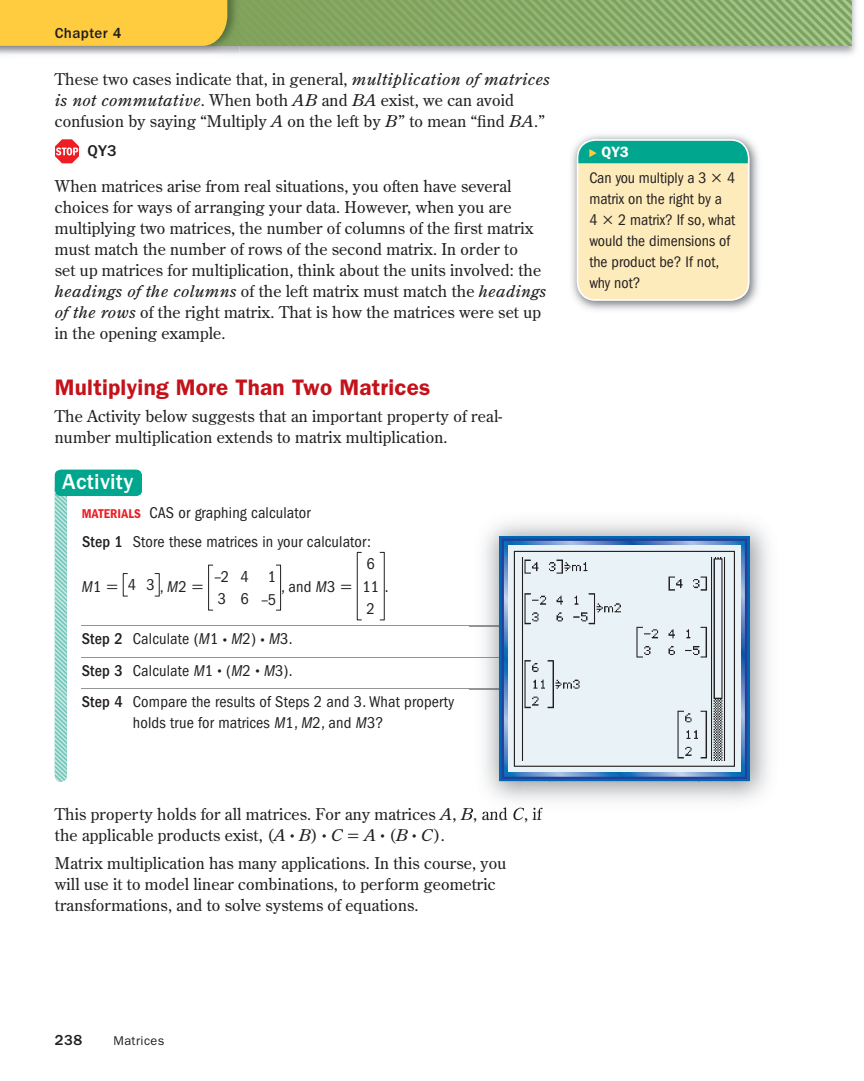
<style>
.page{position:relative;width:864px;height:1081px;background:#fff}
.page>*{position:absolute;margin:0;border:0;box-sizing:border-box;transform-origin:0 0}
.t1{font:600 22.5px "ITC Franklin Gothic Std";letter-spacing:.01em;color:#c4121a}
.t2{font:500 22.5px "ITC Franklin Gothic Std";letter-spacing:.01em;color:#fff}
.t3{font:16.2px/21px "Century Old Style Std";letter-spacing:.01em;color:#231f20}
.t4{font:condensed 16.2px/22.5px "ITC Franklin Gothic Std";letter-spacing:.01em;color:#231f20}
.t5{font:500 16.2px "ITC Franklin Gothic Std";color:#231f20}
.t6{font:condensed 15.75px/21px "ITC Franklin Gothic Std";color:#231f20}
.t7{font:500 15px "ITC Franklin Gothic Std";letter-spacing:.025em;color:#231f20}
.t8{font:600 15px "ITC Franklin Gothic Std";color:#fff}
.t9{font:12.75px "ITC Franklin Gothic Std";letter-spacing:.03em;color:#231f20}
.s1{font-style:italic}
.s2{font-family:"ITC Franklin Gothic Std Dm Cd";font-stretch:normal;font-size:13.2px;color:#ee1d23}
.s3{font-weight:500}
.s4{font-family:"Uni Math";font-stretch:normal}
.s5{font-family:"Uni Math"}
.s6{font-family:"Uni Math";font-stretch:normal;font-size:16.2px}
</style>
<div class="page">
<hr style="left:82px;top:625px;width:468px;height:1px;background:#939598">
<hr style="left:82px;top:657px;width:468px;height:1px;background:#939598">
<hr style="left:82px;top:688px;width:468px;height:1px;background:#939598">
<svg style="left:55px;top:139px;width:24px;height:24px"></svg>
<svg style="left:123px;top:573px;width:5px;height:24px"></svg>
<svg style="left:155px;top:573px;width:5px;height:24px"></svg>
<svg style="left:208px;top:565px;width:5px;height:46px"></svg>
<svg style="left:276px;top:565px;width:5px;height:46px"></svg>
<svg style="left:357px;top:552px;width:5px;height:68px"></svg>
<svg style="left:380px;top:552px;width:5px;height:68px"></svg>
<img style="left:571px;top:134px;width:188px;height:176px">
<svg style="left:577px;top:139px;width:172px;height:162px;background:#dbe1b5"></svg>
<div style="left:577px;top:139px;width:172px;height:162px;border:2px solid #fff;border-radius:18px"></div>
<img style="left:55px;top:483px;width:12px;height:298px;border-radius:6px">
<div style="left:55px;top:470px;width:87px;height:26px;background:#00a78e;border-radius:6px"></div>
<img style="left:484px;top:522px;width:285px;height:35px">
<img style="left:732px;top:557px;width:37px;height:244px">
<svg style="left:469px;top:808px;width:4px;height:8px"></svg>
<img style="left:482px;top:807px;width:25px;height:9px">
<svg style="left:513px;top:808px;width:11px;height:8px"></svg>
<svg style="left:532px;top:808px;width:11px;height:8px"></svg>
<div style="left:499px;top:536px;width:250px;height:245px;background:linear-gradient(to bottom,#095cac,#095bab)"></div>
<svg style="left:505px;top:541px;width:239px;height:235px;background:#6696cc"></svg>
<div style="left:502px;top:538px;width:245px;height:241px;border:2px solid #223f99"></div>
<div style="left:508px;top:545px;width:232px;height:227px;background:#e8f2f7"></div>
<div style="left:514px;top:551px;width:221px;height:216px;border:1px solid #231f20"></div>
<img style="left:223px;top:0;width:633px;height:55px">
<img style="left:240px;top:0;width:611px;height:46px">
<img style="left:227px;top:0;width:13px;height:46px">
<div style="left:0;top:0;width:227px;height:46px;background:#fecc3e"></div>
<p class="t7" style="left:55px;top:28px;width:68px">Chapter 4</p>
<p class="t3" style="left:55px;top:70px;width:496px">These two cases indicate that, in general, <span class="s1">multiplication of matrices is not commutative</span>. When both <span class="s1">AB</span> and <span class="s1">BA</span> exist, we can avoid confusion by saying “Multiply <span class="s1">A</span> on the left by <span class="s1">B</span>” to mean “find <span class="s1">BA</span>.”</p>
<p class="t5" style="left:87px;top:145px;width:31px">QY3</p>
<p class="t3" style="left:55px;top:176px;width:493px">When matrices arise from real situations, you often have several choices for ways of arranging your data. However, when you are multiplying two matrices, the number of columns of the first matrix must match the number of rows of the second matrix. In order to<br>set up matrices for multiplication, think about the units involved: the <span class="s1">headings of the columns</span> of the left matrix must match the <span class="s1">headings of the rows</span> of the right matrix. That is how the matrices were set up in the opening example.</p>
<p class="t1" style="left:55px;top:380px;width:377px">Multiplying More Than Two Matrices</p>
<p class="t3" style="left:55px;top:407px;width:449px">The Activity below suggests that an important property of real&shy;number multiplication extends to matrix multiplication.</p>
<p class="t2" style="left:62px;top:473px;width:73px">Activity</p>
<p class="t4" style="left:82px;top:500px;width:291px;line-height:28.5px"><span class="s2">MATERIALS</span> CAS or graphing calculator<br><span class="s3">Step 1</span> Store these matrices in your calculator:</p>
<p class="t4" style="left:82px;top:576px;width:124px"><span class="s1">M</span>1 <span class="s4">=</span> 4 3, <span class="s1">M</span>2 <span class="s4">=</span></p>
<p class="t4" style="left:215px;top:566px;width:63px"><span class="s4">–</span>24 1<br>36<span class="s4">–</span>5</p>
<p class="t4" style="left:281px;top:576px;width:73px">, and <span class="s1">M</span>3 <span class="s4">=</span></p>
<p class="t4" style="left:362px;top:554px;width:28px">6<br>11 .<br>2</p>
<p class="t4" style="left:82px;top:624px;width:374px;line-height:31.5px"><span class="s3">Step 2</span> Calculate (<span class="s1">M</span>1 <span class="s4">·</span> <span class="s1">M</span>2) <span class="s4">·</span> <span class="s1">M</span>3.<br><span class="s3">Step 3</span> Calculate <span class="s1">M</span>1 <span class="s4">·</span> (<span class="s1">M</span>2 <span class="s4">·</span> <span class="s1">M</span>3).<br><span class="s3">Step 4</span> Compare the results of Steps 2 and 3. What property</p>
<p class="t4" style="left:133px;top:713px;width:252px">holds true for matrices <span class="s1">M</span>1, <span class="s1">M</span>2, and <span class="s1">M</span>3?</p>
<p class="t3" style="left:55px;top:804px;width:488px">This property holds for all matrices. For any matrices <span class="s1">A</span>, <span class="s1">B</span>, and <span class="s1">C</span>, if the applicable products exist, (<span class="s1">A</span> <span class="s5">·</span> <span class="s1">B</span>) <span class="s5">·</span> <span class="s1">C</span> <span class="s5">=</span> <span class="s1">A</span> <span class="s5">·</span> (<span class="s1">B</span> <span class="s5">·</span> <span class="s1">C</span>).</p>
<p class="t3" style="left:55px;top:854px;width:453px">Matrix multiplication has many applications. In this course, you will use it to model linear combinations, to perform geometric transformations, and to solve systems of equations.</p>
<p class="t8" style="left:601px;top:147px;width:29px">QY3</p>
<p class="t6" style="left:589px;top:168px;width:147px">Can you multiply a 3 <span class="s6">×</span> 4 matrix on the right by a<br>4 <span class="s6">×</span> 2 matrix? If so, what would the dimensions of the product be? If not, why not?</p>
<p class="t7" style="left:55px;top:1035px;width:29px">238</p>
<p class="t9" style="left:114px;top:1036px;width:52px">Matrices</p>
</div>
